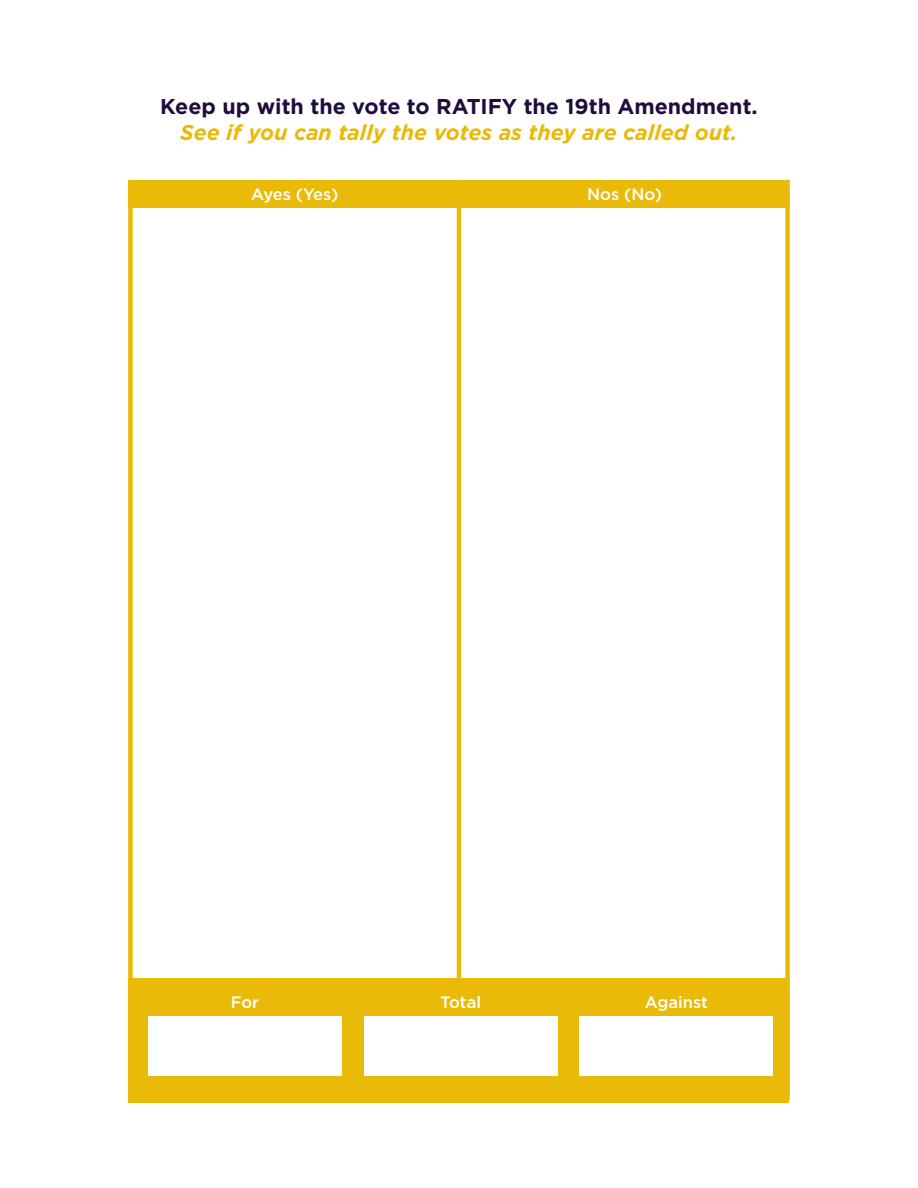
<style>
.page{position:relative;width:918px;height:1188px;background:#fff}
.page>*{position:absolute;margin:0;border:0;box-sizing:border-box;transform-origin:0 0}
.t1{font:italic 700 21.45px "Gotham";color:#eaba09}
.t2{font:700 21.45px "Gotham";color:#210d3d}
.t3{font:500 16.5px "Gotham";color:#fff}
</style>
<div class="page">
<div style="left:129px;top:180px;width:660px;height:27px;background:#eaba09"></div>
<div style="left:129px;top:978px;width:660px;height:124px;background:#eaba09"></div>
<hr style="left:457px;top:180px;width:4px;height:808px;background:#eaba09">
<div style="left:785px;top:180px;width:5px;height:919px;background:#eaba09"></div>
<div style="left:128px;top:180px;width:5px;height:919px;background:#eaba09"></div>
<div style="left:148px;top:1016px;width:194px;height:60px;background:#fff"></div>
<div style="left:364px;top:1016px;width:194px;height:60px;background:#fff"></div>
<div style="left:580px;top:1016px;width:193px;height:60px;background:#fff"></div>
<p class="t2" style="left:160px;top:93px;width:599px">Keep up with the vote to RATIFY the 19th Amendment.</p>
<p class="t1" style="left:180px;top:120px;width:559px">See if you can tally the votes as they are called out.</p>
<p class="t3" style="left:251px;top:183px;width:89px">Ayes (Yes)</p>
<p class="t3" style="left:587px;top:183px;width:76px">Nos (No)</p>
<p class="t3" style="left:231px;top:991px;width:30px">For</p>
<p class="t3" style="left:440px;top:991px;width:42px">Total</p>
<p class="t3" style="left:645px;top:991px;width:65px">Against</p>
</div>
